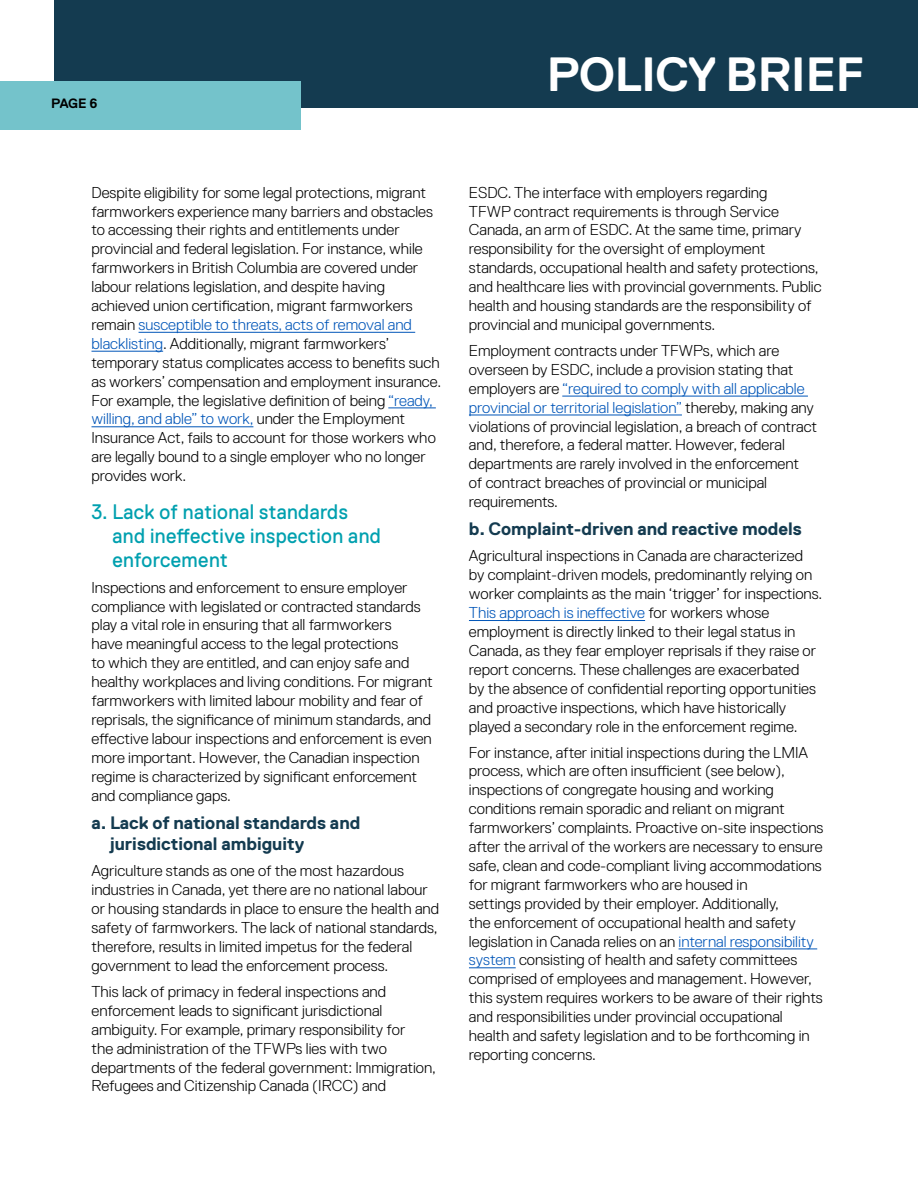
<style>
.page{position:relative;width:918px;height:1188px;background:#fff}
.page>*{position:absolute;margin:0;border:0;box-sizing:border-box;transform-origin:0 0}
.t1{font:700 48px "Replica Std";letter-spacing:-.01em;color:#fff}
.t2{font:21px/24px "Replica Std";letter-spacing:.02em;color:#00a0af;scale:.95 1}
.t3{font:700 18px/21.6px "Replica Std";color:#143b50}
.t4{font:300 15.75px/18.9px "Replica Std";color:#000}
.t5{font:700 13.5px "Replica Std";color:#000}
.s1{color:#0055b8}
</style>
<div class="page">
<div style="left:54px;top:0;width:864px;height:108px;background:#143b50"></div>
<div style="left:0;top:81px;width:301px;height:49px;background:#74c3cb"></div>
<hr style="left:139px;top:332px;width:276px;height:1px;background:#0055b8">
<hr style="left:92px;top:351px;width:71px;height:1px;background:#0055b8">
<hr style="left:388px;top:408px;width:48px;height:1px;background:#0055b8">
<hr style="left:92px;top:427px;width:161px;height:1px;background:#0055b8">
<hr style="left:562px;top:396px;width:246px;height:1px;background:#0055b8">
<hr style="left:469px;top:415px;width:213px;height:1px;background:#0055b8">
<hr style="left:469px;top:620px;width:176px;height:1px;background:#0055b8">
<hr style="left:679px;top:949px;width:138px;height:1px;background:#0055b8">
<hr style="left:469px;top:968px;width:47px;height:1px;background:#0055b8">
<p class="t5" style="left:51px;top:96px;width:48px">PAGE 6</p>
<h1 class="t1" style="left:547px;top:48px;width:319px">POLICY BRIEF</h1>
<p class="t4" style="left:92px;top:183px;width:351px">Despite eligibility for some legal protections, migrant farmworkers experience many barriers and obstacles to accessing their rights and entitlements under provincial and federal legislation. For instance, while farmworkers in British Columbia are covered under labour relations legislation, and despite having achieved union certification, migrant farmworkers remain <span class="s1">susceptible to threats, acts of removal and blacklisting</span>. Additionally, migrant farmworkers’ temporary status complicates access to benefits such as workers’ compensation and employment insurance.<br>For example, the legislative definition of being <span class="s1">“ready, willing, and able” to work,</span> under the Employment Insurance Act, fails to account for those workers who are legally bound to a single employer who no longer provides work.</p>
<h2 class="t2" style="left:112px;top:499px;width:284px;text-indent:-21px">3. Lack of national standards and ineffective inspection and enforcement</h2>
<p class="t4" style="left:92px;top:578px;width:343px">Inspections and enforcement to ensure employer compliance with legislated or contracted standards play a vital role in ensuring that all farmworkers<br>have meaningful access to the legal protections<br>to which they are entitled, and can enjoy safe and healthy workplaces and living conditions. For migrant farmworkers with limited labour mobility and fear of reprisals, the significance of minimum standards, and effective labour inspections and enforcement is even more important. However, the Canadian inspection regime is characterized by significant enforcement and compliance gaps.</p>
<p class="t3" style="left:110px;top:812px;width:252px;text-indent:-19px">a. Lack of national standards and jurisdictional ambiguity</p>
<p class="t4" style="left:92px;top:862px;width:349px">Agriculture stands as one of the most hazardous industries in Canada, yet there are no national labour or housing standards in place to ensure the health and safety of farmworkers. The lack of national standards, therefore, results in limited impetus for the federal government to lead the enforcement process.</p>
<p class="t4" style="left:92px;top:982px;width:346px">This lack of primacy in federal inspections and enforcement leads to significant jurisdictional ambiguity. For example, primary responsibility for<br>the administration of the TFWPs lies with two departments of the federal government: Immigration, Refugees and Citizenship Canada (IRCC) and</p>
<p class="t4" style="left:469px;top:183px;width:354px">ESDC. The interface with employers regarding<br>TFWP contract requirements is through Service Canada, an arm of ESDC. At the same time, primary responsibility for the oversight of employment standards, occupational health and safety protections, and healthcare lies with provincial governments. Public health and housing standards are the responsibility of provincial and municipal governments.</p>
<p class="t4" style="left:469px;top:341px;width:350px">Employment contracts under TFWPs, which are overseen by ESDC, include a provision stating that employers are <span class="s1">“required to comply with all applicable provincial or territorial legislation”</span> thereby, making any violations of provincial legislation, a breach of contract and, therefore, a federal matter. However, federal departments are rarely involved in the enforcement<br>of contract breaches of provincial or municipal requirements.</p>
<p class="t3" style="left:469px;top:519px;width:334px">b. Complaint-driven and reactive models</p>
<p class="t4" style="left:469px;top:547px;width:355px">Agricultural inspections in Canada are characterized by complaint-driven models, predominantly relying on worker complaints as the main ‘trigger’ for inspections.<br><span class="s1">This approach is ineffective</span> for workers whose employment is directly linked to their legal status in Canada, as they fear employer reprisals if they raise or report concerns. These challenges are exacerbated<br>by the absence of confidential reporting opportunities and proactive inspections, which have historically played a secondary role in the enforcement regime.</p>
<p class="t4" style="left:469px;top:743px;width:356px">For instance, after initial inspections during the LMIA process, which are often insufficient (see below), inspections of congregate housing and working conditions remain sporadic and reliant on migrant farmworkers’ complaints. Proactive on-site inspections after the arrival of the workers are necessary to ensure safe, clean and code-compliant living accommodations for migrant farmworkers who are housed in<br>settings provided by their employer. Additionally,<br>the enforcement of occupational health and safety legislation in Canada relies on an <span class="s1">internal responsibility system</span> consisting of health and safety committees comprised of employees and management. However, this system requires workers to be aware of their rights and responsibilities under provincial occupational health and safety legislation and to be forthcoming in reporting concerns.</p>
</div>
